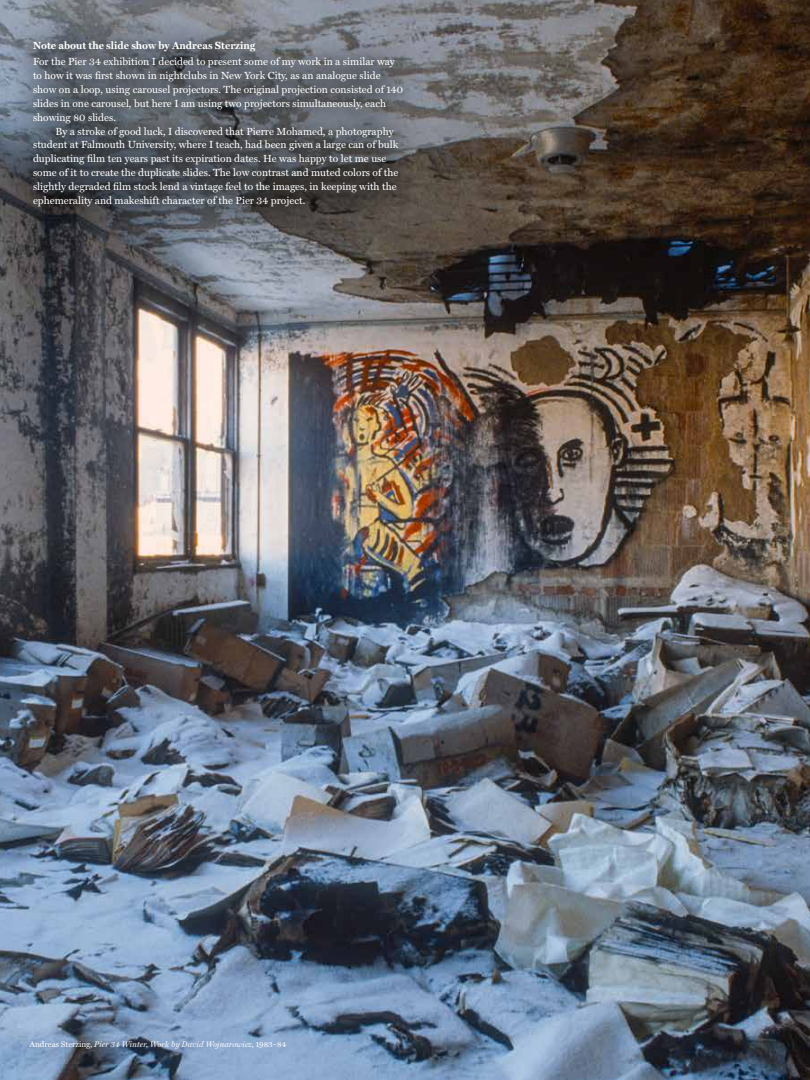
<style>
.page{position:relative;width:810px;height:1080px;background:#fff}
.page>*{position:absolute;margin:0;border:0;box-sizing:border-box;transform-origin:0 0}
.t1{font:10.38px/13.9px "Miller Text";color:#fff}
.t2{font:700 10.38px "Miller Text";color:#fff}
.t3{font:italic 8.12px "Miller Text";color:#fff}
.s1{font-style:normal}
</style>
<div class="page">
<img style="left:0;top:0;width:810px;height:1080px">
<div style="left:9px;top:17px;width:417px;height:213px;background:#000;opacity:.75"></div>
<p class="t2" style="left:33px;top:39px;width:224px">Note about the slide show by Andreas Sterzing</p>
<p class="t1" style="left:33px;top:55px;width:372px">For the Pier 34 exhibition I decided to present some of my work in a similar way to how it was first shown in nightclubs in New York City, as an analogue slide show on a loop, using carousel projectors. The original projection consisted of 140 slides in one carousel, but here I am using two projectors simultaneously, each showing 80 slides.</p>
<p class="t1" style="left:33px;top:124px;width:367px;text-indent:22px">By a stroke of good luck, I discovered that Pierre Mohamed, a photography student at Falmouth University, where I teach, had been given a large can of bulk duplicating film ten years past its expiration dates. He was happy to let me use some of it to create the duplicate slides. The low contrast and muted colors of the slightly degraded film stock lend a vintage feel to the images, in keeping with the ephemerality and makeshift character of the Pier 34 project.</p>
<p class="t3" style="left:30px;top:1040px;width:258px"><span class="s1">Andreas Sterzing,</span> Pier 34 Winter, Work by David Wojnarowicz<span class="s1">, 1983–84</span></p>
</div>
